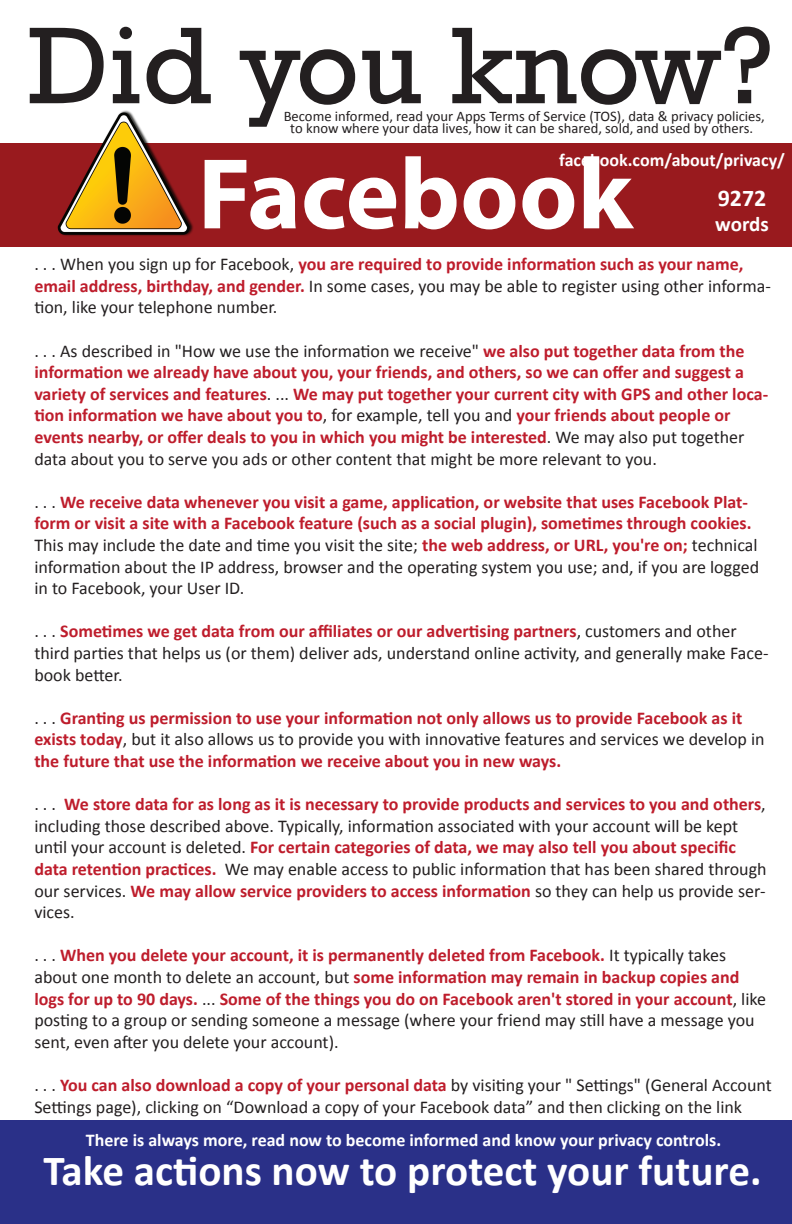
<style>
.page{position:relative;width:792px;height:1224px;background:#fff}
.page>*{position:absolute;margin:0;border:0;box-sizing:border-box;transform-origin:0 0}
.t1{font:111px "Rockwell";color:#231f20}
.t2{font:700 101.5px "Myriad Pro";color:#fff}
.t3{font:700 43.1px "Calibri";color:#fff}
.t4{font:700 24px "Calibri";color:#fff}
.t5{font:700 21px "Calibri";letter-spacing:-.005em;color:#fff}
.t6{font:18px/21.6px "Calibri";color:#231f20}
.t7{font:700 18px/21.6px "Calibri";color:#be1d2c}
.t8{font:700 18px "Calibri";color:#fff}
.t9{font:14.6px/12px "Calibri";color:#231f20;text-align:center}
.s1{font-weight:700;color:#be1d2c}
.s2{font-weight:400;color:#231f20}
</style>
<div class="page">
<div style="left:0;top:1121px;width:792px;height:103px;background:#2a3088"></div>
<div style="left:0;top:143px;width:792px;height:103px;background:#991a1e"></div>
<img style="left:57px;top:110px;width:136px;height:126px">
<h1 class="t1" style="left:28px;top:2px;width:746px">Did you know?</h1>
<p class="t9" style="left:284px;top:110px;width:483px">Become informed, read your Apps Terms of Service (TOS), data &amp; privacy policies, to know where your data lives, how it can be shared, sold, and used by others.</p>
<h2 class="t2" style="left:198px;top:128px;width:436px">Facebook</h2>
<p class="t6" style="left:34px;top:253px;width:738px">. . . When you sign up for Facebook, <span class="s1">you are required to provide information such as your name, email address, birthday, and gender.</span> In some cases, you may be able to register using other informa&shy;tion, like your telephone number.</p>
<p class="t7" style="left:34px;top:339px;width:735px"><span class="s2">. . . As described in "How we use the information we receive"</span> we also put together data from the information we already have about you, your friends, and others, so we can offer and suggest a variety of services and features<span class="s2">. ...</span> We may put together your current city with GPS and other loca&shy;tion information we have about you to<span class="s2">, for example, tell you and</span> your friends about people or events nearby, or offer deals to you in which you might be interested<span class="s2">. We may also put together data about you to serve you ads or other content that might be more relevant to you.</span></p>
<p class="t7" style="left:34px;top:490px;width:726px"><span class="s2">. . .</span> We receive data whenever you visit a game, application, or website that uses Facebook Plat&shy;form or visit a site with a Facebook feature (such as a social plugin), sometimes through cookies.<br><span class="s2">This may include the date and time you visit the site;</span> the web address, or URL, you're on; <span class="s2">technical information about the IP address, browser and the operating system you use; and, if you are logged in to Facebook, your User ID.</span></p>
<p class="t6" style="left:34px;top:620px;width:736px">. . . <span class="s1">Sometimes we get data from our affiliates or our advertising partners</span>, customers and other third parties that helps us (or them) deliver ads, understand online activity, and generally make Face&shy;book better.</p>
<p class="t7" style="left:34px;top:706px;width:732px"><span class="s2">. . .</span> Granting us permission to use your information not only allows us to provide Facebook as it exists today<span class="s2">, but it also allows us to provide you with innovative features and services we develop in </span>the future that use the information we receive about you in new ways.</p>
<p class="t6" style="left:34px;top:793px;width:734px">. . . <span class="s1">We store data for as long as it is necessary to provide products and services to you and others</span>, including those described above. Typically, information associated with your account will be kept until your account is deleted. <span class="s1">For certain categories of data, we may also tell you about specific data retention practices.</span> We may enable access to public information that has been shared through our services. <span class="s1">We may allow service providers to access information</span> so they can help us provide ser&shy;vices.</p>
<p class="t6" style="left:34px;top:944px;width:733px">. . . <span class="s1">When you delete your account, it is permanently deleted from Facebook.</span> It typically takes about one month to delete an account, but <span class="s1">some information may remain in backup copies and logs for up to 90 days.</span> ... <span class="s1">Some of the things you do on Facebook aren't stored in your account</span>, like posting to a group or sending someone a message (where your friend may still have a message you sent, even after you delete your account).</p>
<p class="t6" style="left:34px;top:1074px;width:739px">. . . <span class="s1">You can also download a copy of your personal data</span> by visiting your " Settings" (General Account<br>Settings page), clicking on “Download a copy of your Facebook data” and then clicking on the link</p>
<p class="t8" style="left:559px;top:147px;width:227px">facebook.com/about/privacy/</p>
<h3 class="t4" style="left:718px;top:181px;width:50px">9272</h3>
<p class="t5" style="left:715px;top:209px;width:55px">words</p>
<p class="t8" style="left:86px;top:1128px;width:637px">There is always more, read now to become informed and know your privacy controls.</p>
<h3 class="t3" style="left:43px;top:1140px;width:720px">Take actions now to protect your future.</h3>
</div>
